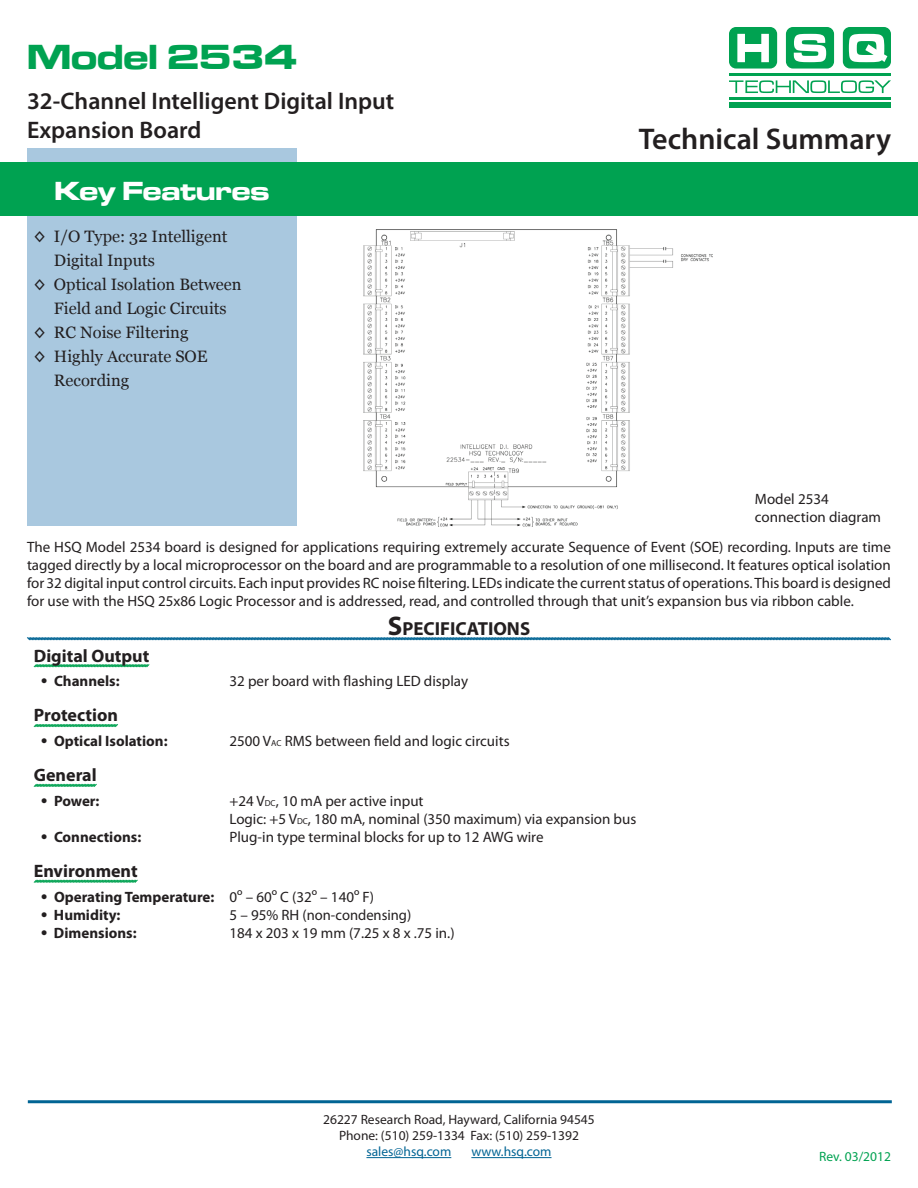
<style>
.page{position:relative;width:918px;height:1188px;background:#fff}
.page>*{position:absolute;margin:0;border:0;box-sizing:border-box;transform-origin:0 0}
.t1{font:36px "Microgramma D Bold Exte";color:#00a251}
.t2{font:600 30px "Myriad Pro";color:#231f20}
.t3{font:27px "Microgramma D Bold Exte";color:#fff}
.t4{font:600 24px/28.8px "Myriad Pro";color:#231f20}
.t5{font:700 18.9px "Myriad Pro";color:#231f20}
.t6{font:700 18px "Myriad Pro";color:#231f20}
.t7{font:16.5px "Georgia";color:#231f20}
.t8{font:15px/18px "Myriad Pro";color:#231f20}
.t9{font:700 15px "Myriad Pro";color:#231f20}
.t10{font:13.5px/16.2px "Myriad Pro";color:#231f20;text-align:center}
.t11{font:13.5px "Myriad Pro";color:#006494}
.t12{font:13.5px "Myriad Pro";color:#00a251}
.s1{font-weight:700}
.s2{font-size:27px}
.s3{font-family:"Arial";font-weight:900}
.s4{font-size:8.7px}
.s5{font-weight:400}
</style>
<div class="page">
<div style="left:729px;top:103px;width:162px;height:5px;background:#00a251"></div>
<hr style="left:729px;top:73px;width:162px;height:3px;background:#00a251">
<hr style="left:729px;top:98px;width:162px;height:2px;background:#00a251">
<div style="left:729px;top:27px;width:48px;height:42px;background:#00a251;border-radius:7px"></div>
<svg style="left:737px;top:34px;width:32px;height:28px"></svg>
<div style="left:786px;top:27px;width:48px;height:42px;background:#00a251;border-radius:7px"></div>
<svg style="left:794px;top:34px;width:32px;height:28px"></svg>
<div style="left:843px;top:27px;width:48px;height:42px;background:#00a251;border-radius:7px"></div>
<svg style="left:849px;top:34px;width:38px;height:28px"></svg>
<svg style="left:729px;top:80px;width:162px;height:13px"></svg>
<div style="left:27px;top:148px;width:270px;height:378px;background:#a9c8df"></div>
<div style="left:0;top:162px;width:918px;height:54px;background:#00a251"></div>
<svg style="left:33px;top:664px;width:117px;height:4px"></svg>
<svg style="left:33px;top:724px;width:85px;height:3px"></svg>
<svg style="left:33px;top:783px;width:64px;height:4px"></svg>
<svg style="left:33px;top:879px;width:105px;height:4px"></svg>
<hr style="left:366px;top:1157px;width:85px;height:1px;background:#006494">
<hr style="left:471px;top:1157px;width:81px;height:1px;background:#006494">
<hr style="left:28px;top:1100px;width:864px;height:3px;background:#006494">
<svg style="left:27px;top:637px;width:864px;height:4px;background:#629fbc"></svg>
<img style="left:363px;top:229px;width:350px;height:297px">
<h1 class="t1" style="left:27px;top:32px;width:271px">Model 2534</h1>
<h3 class="t4" style="left:27px;top:86px;width:369px">32-Channel Intelligent Digital Input<br>Expansion Board</h3>
<h3 class="t3" style="left:55px;top:172px;width:216px">Key Features</h3>
<p class="t7" style="left:34px;top:226px;width:195px"><span class="s1">◊</span> I/O Type: 32 Intelligent</p>
<p class="t7" style="left:54px;top:250px;width:103px">Digital Inputs</p>
<p class="t7" style="left:34px;top:274px;width:209px"><span class="s1">◊</span> Optical Isolation Between</p>
<p class="t7" style="left:54px;top:298px;width:174px">Field and Logic Circuits</p>
<p class="t7" style="left:34px;top:323px;width:156px"><span class="s1">◊</span> RC Noise Filtering</p>
<p class="t7" style="left:34px;top:347px;width:175px"><span class="s1">◊</span> Highly Accurate SOE</p>
<p class="t7" style="left:54px;top:371px;width:77px">Recording</p>
<h2 class="t2" style="left:639px;top:119px;width:254px">Technical Summary</h2>
<p class="t8" style="left:755px;top:490px;width:128px">Model 2534 connection diagram</p>
<p class="t8" style="left:27px;top:538px;width:866px;text-align:justify">The HSQ Model 2534 board is designed for applications requiring extremely accurate Sequence of Event (SOE) recording. Inputs are time tagged directly by a local microprocessor on the board and are programmable to a resolution of one millisecond. It features optical isolation for 32 digital input control circuits. Each input provides RC noise filtering. LEDs indicate the current status of operations. This board is designed for use with the HSQ 25x86 Logic Processor and is addressed, read, and controlled through that unit’s expansion bus via ribbon cable.</p>
<p class="t5" style="left:388px;top:616px;width:142px"><span class="s2">S</span>PECIFICATIONS</p>
<p class="t6" style="left:34px;top:644px;width:117px">Digital Output</p>
<p class="t9" style="left:40px;top:671px;width:81px"><span class="s3">•</span> Channels:</p>
<p class="t8" style="left:230px;top:672px;width:240px">32 per board with flashing LED display</p>
<p class="t6" style="left:34px;top:704px;width:86px">Protection</p>
<p class="t9" style="left:40px;top:731px;width:129px"><span class="s3">•</span> Optical Isolation:</p>
<p class="t8" style="left:230px;top:732px;width:282px">2500 V<span class="s4">AC</span> RMS between field and logic circuits</p>
<p class="t6" style="left:34px;top:763px;width:65px">General</p>
<p class="t9" style="left:40px;top:791px;width:60px"><span class="s3">•</span> Power:</p>
<p class="t8" style="left:230px;top:792px;width:408px">+24 V<span class="s4">DC</span>, 10 mA per active input<br>Logic: +5 V<span class="s4">DC</span>, 180 mA, nominal (350 maximum) via expansion bus</p>
<p class="t9" style="left:41px;top:827px;width:102px"><span class="s3">•</span> Connections:</p>
<p class="t8" style="left:230px;top:828px;width:316px">Plug-in type terminal blocks for up to 12 AWG wire</p>
<p class="t6" style="left:34px;top:859px;width:105px">Environment</p>
<p class="t9" style="left:40px;top:887px;width:335px"><span class="s3">•</span> Operating Temperature: <span class="s5">0</span><sup>º</sup> <span class="s5">– 60</span><sup>º</sup> <span class="s5">C (32</span><sup>º</sup> <span class="s5">– 140</span><sup>º</sup> <span class="s5">F)</span></p>
<p class="t9" style="left:40px;top:905px;width:82px"><span class="s3">•</span> Humidity:</p>
<p class="t8" style="left:229px;top:906px;width:183px">5 – 95% RH (non-condensing)</p>
<p class="t9" style="left:40px;top:923px;width:98px"><span class="s3">•</span> Dimensions:</p>
<p class="t8" style="left:229px;top:924px;width:227px">184 x 203 x 19 mm (7.25 x 8 x .75 in.)</p>
<p class="t10" style="left:323px;top:1111px;width:273px">26227 Research Road, Hayward, California 94545<br>Phone: (510) 259-1334 Fax: (510) 259-1392</p>
<p class="t11" style="left:366px;top:1143px;width:86px">sales@hsq.com</p>
<p class="t11" style="left:471px;top:1143px;width:82px">www.hsq.com</p>
<p class="t12" style="left:819px;top:1148px;width:73px">Rev. 03/2012</p>
</div>
